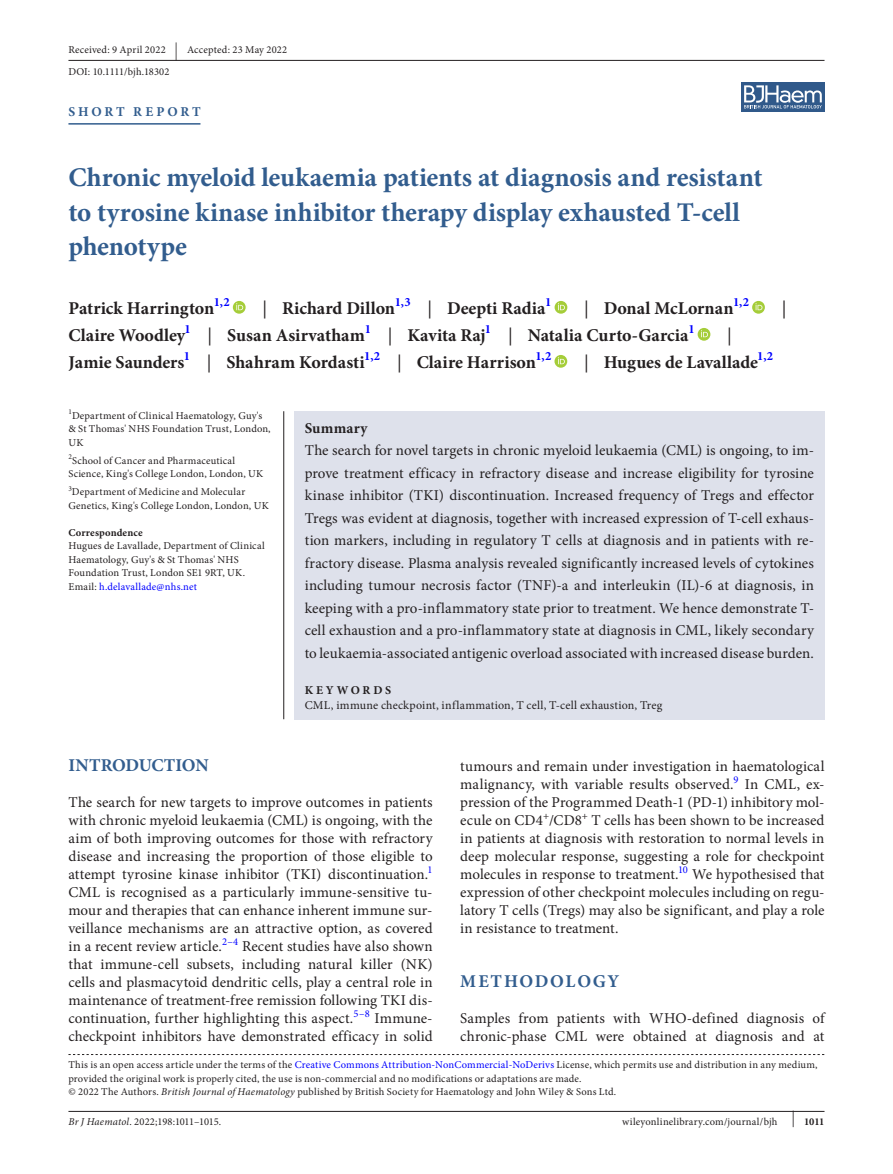
<style>
.page{position:relative;width:893px;height:1174px;background:#fff}
.page>*{position:absolute;margin:0;border:0;box-sizing:border-box;transform-origin:0 0}
.t1{font:700 27px/34.5px "Minion Pro";letter-spacing:-.005em;color:#325d8e}
.t2{font:700 18px "Minion Pro";color:#231f20}
.t3{font:700 18px "Minion Pro";letter-spacing:-.02em;color:#325d8e}
.t4{font:700 18px "Minion Pro";letter-spacing:.1em;color:#325d8e}
.t5{font:18px "Minion Pro";color:#231f20}
.t6{font:15px/18px "Minion Pro";letter-spacing:.005em;color:#231f20;text-align:justify}
.t7{font:700 15px "Minion Pro";letter-spacing:.015em;color:#231f20}
.t8{font:700 13.5px "Minion Pro";letter-spacing:.205em;color:#325d8e}
.t9{font:700 12.6px "Minion Pro";color:#00f}
.t10{font:12px "Minion Pro";letter-spacing:.015em;color:#231f20}
.t11{font:700 12px "Minion Pro";letter-spacing:.225em;color:#231f20}
.t12{font:10.5px/13.5px "Minion Pro";letter-spacing:.015em;color:#231f20}
.t13{font:10.5px "Minion Pro";letter-spacing:-.01em;color:#231f20}
.t14{font:700 10.5px "Minion Pro";letter-spacing:.01em;color:#231f20}
.t15{font:10.5px "Minion Pro";color:#00f}
.t16{font:7.35px "Minion Pro";color:#231f20}
.s1{font-size:18px}
.s2{font-weight:400}
.s3{color:#00f}
.s4{font-style:italic}
.s5{font-weight:700}
</style>
<div class="page">
<hr style="left:68px;top:1111px;width:756px;height:1px;background:#231f20">
<div style="left:741px;top:82px;width:83px;height:30px;background:#30598a"></div>
<svg style="left:744px;top:85px;width:78px;height:23px"></svg>
<hr style="left:68px;top:123px;width:132px;height:2px;background:#325d8e">
<svg style="left:233px;top:301px;width:13px;height:13px"></svg>
<svg style="left:236px;top:303px;width:7px;height:7px"></svg>
<svg style="left:555px;top:301px;width:12px;height:13px"></svg>
<svg style="left:558px;top:303px;width:7px;height:7px"></svg>
<svg style="left:752px;top:301px;width:13px;height:13px"></svg>
<svg style="left:755px;top:303px;width:7px;height:7px"></svg>
<svg style="left:698px;top:328px;width:12px;height:13px"></svg>
<svg style="left:701px;top:330px;width:7px;height:7px"></svg>
<svg style="left:554px;top:355px;width:13px;height:13px"></svg>
<svg style="left:558px;top:357px;width:7px;height:7px"></svg>
<hr style="left:68px;top:60px;width:756px;height:1px;background:#231f20">
<div style="left:294px;top:411px;width:530px;height:308px;background:#dee1eb"></div>
<hr style="left:283px;top:411px;width:1px;height:308px;background:#231f20">
<svg style="left:68px;top:1054px;width:756px;height:1px"></svg>
<p class="t12" style="left:68px;top:39px;width:220px;line-height:21.9px">Received: 9 April 2022 <span class="s1">|</span> Accepted: 23 May 2022<br>DOI: 10.1111/bjh.18302</p>
<p class="t8" style="left:69px;top:102px;width:134px">SHORT REPORT</p>
<h1 class="t1" style="left:68px;top:160px;width:696px">Chronic myeloid leukaemia patients at diagnosis and resistant to tyrosine kinase inhibitor therapy display exhausted T-cell phenotype</h1>
<p class="t2" style="left:68px;top:295px;width:147px">Patrick Harrington</p>
<p class="t9" style="left:214px;top:293px;width:17px">1,2</p>
<p class="t2" style="left:263px;top:295px;width:134px"><span class="s2">|</span> Richard Dillon</p>
<p class="t9" style="left:395px;top:293px;width:18px">1,3</p>
<p class="t2" style="left:428px;top:295px;width:119px"><span class="s2">|</span> Deepti Radia</p>
<p class="t9" style="left:545px;top:293px;width:8px">1</p>
<p class="t2" style="left:584px;top:295px;width:151px"><span class="s2">|</span> Donal McLornan</p>
<p class="t9" style="left:733px;top:293px;width:17px">1,2</p>
<p class="t5" style="left:782px;top:296px;width:6px">|</p>
<p class="t2" style="left:68px;top:322px;width:118px">Claire Woodley</p>
<p class="t9" style="left:184px;top:320px;width:8px">1</p>
<p class="t2" style="left:208px;top:322px;width:159px"><span class="s2">|</span> Susan Asirvatham</p>
<p class="t9" style="left:365px;top:320px;width:8px">1</p>
<p class="t2" style="left:388px;top:322px;width:99px"><span class="s2">|</span> Kavita Raj</p>
<p class="t9" style="left:485px;top:320px;width:8px">1</p>
<p class="t2" style="left:508px;top:322px;width:182px"><span class="s2">|</span> Natalia Curto-Garcia</p>
<p class="t9" style="left:688px;top:320px;width:8px">1</p>
<p class="t5" style="left:727px;top:323px;width:6px">|</p>
<p class="t2" style="left:68px;top:349px;width:117px">Jamie Saunders</p>
<p class="t9" style="left:184px;top:347px;width:8px">1</p>
<p class="t2" style="left:207px;top:349px;width:159px"><span class="s2">|</span> Shahram Kordasti</p>
<p class="t9" style="left:364px;top:347px;width:17px">1,2</p>
<p class="t2" style="left:397px;top:349px;width:140px"><span class="s2">|</span> Claire Harrison</p>
<p class="t9" style="left:535px;top:347px;width:17px">1,2</p>
<p class="t2" style="left:584px;top:349px;width:175px"><span class="s2">|</span> Hugues de Lavallade</p>
<p class="t9" style="left:757px;top:347px;width:17px">1,2</p>
<p class="t16" style="left:68px;top:407px;width:5px">1</p>
<p class="t12" style="left:68px;top:409px;width:204px;text-indent:4px">Department of Clinical Haematology, Guy's &amp; St Thomas' NHS Foundation Trust, London,<br>UK</p>
<p class="t16" style="left:68px;top:452px;width:5px">2</p>
<p class="t12" style="left:68px;top:454px;width:196px;text-indent:4px">School of Cancer and Pharmaceutical<br>Science, King's College London, London, UK</p>
<p class="t16" style="left:68px;top:483px;width:5px">3</p>
<p class="t12" style="left:68px;top:485px;width:202px;text-indent:4px">Department of Medicine and Molecular<br>Genetics, King's College London, London, UK</p>
<p class="t14" style="left:68px;top:525px;width:76px">Correspondence</p>
<p class="t12" style="left:68px;top:539px;width:198px">Hugues de Lavallade, Department of Clinical Haematology, Guy's &amp; St Thomas' NHS Foundation Trust, London SE1 9RT, UK.<br>Email: <span class="s3">h.delavallade@nhs.net</span></p>
<p class="t7" style="left:305px;top:417px;width:64px">Summary</p>
<p class="t6" style="left:305px;top:439px;width:511px;line-height:22.5px">The search for novel targets in chronic myeloid leukaemia (CML) is ongoing, to im&shy;prove treatment efficacy in refractory disease and increase eligibility for tyrosine kinase inhibitor (TKI) discontinuation. Increased frequency of Tregs and effector Tregs was evident at diagnosis, together with increased expression of T-cell exhaus&shy;tion markers, including in regulatory T cells at diagnosis and in patients with re&shy;fractory disease. Plasma analysis revealed significantly increased levels of cytokines including tumour necrosis factor (TNF)-a and interleukin (IL)-6 at diagnosis, in keeping with a pro-inflammatory state prior to treatment. We hence demonstrate T&shy;cell exhaustion and a pro-inflammatory state at diagnosis in CML, likely secondary to leukaemia-associated antigenic overload associated with increased disease burden.</p>
<p class="t11" style="left:305px;top:681px;width:88px">KEYWORDS</p>
<p class="t10" style="left:305px;top:697px;width:359px">CML, immune checkpoint, inflammation, T cell, T-cell exhaustion, Treg</p>
<p class="t3" style="left:68px;top:753px;width:142px">INTRODUCTION</p>
<p class="t6" style="left:68px;top:793px;width:366px">The search for new targets to improve outcomes in patients with chronic myeloid leukaemia (CML) is ongoing, with the aim of both improving outcomes for those with refractory disease and increasing the proportion of those eligible to attempt tyrosine kinase inhibitor (TKI) discontinuation.</p>
<p class="t15" style="left:428px;top:862px;width:7px">1</p>
<p class="t6" style="left:68px;top:883px;width:366px">CML is recognised as a particularly immune-sensitive tu&shy;mour and therapies that can enhance inherent immune sur&shy;veillance mechanisms are an attractive option, as covered in a recent review article.</p>
<p class="t15" style="left:222px;top:934px;width:18px">2–4</p>
<p class="t6" style="left:68px;top:937px;width:366px;text-indent:174px">Recent studies have also shown that immune-cell subsets, including natural killer (NK) cells and plasmacytoid dendritic cells, play a central role in maintenance of treatment-free remission following TKI dis&shy;continuation, further highlighting this aspect.</p>
<p class="t15" style="left:354px;top:1006px;width:18px">5–8</p>
<p class="t6" style="left:68px;top:1009px;width:366px;text-align:right">Immune-<br>checkpoint inhibitors have demonstrated efficacy in solid</p>
<p class="t6" style="left:460px;top:757px;width:366px">tumours and remain under investigation in haematological malignancy, with variable results observed.</p>
<p class="t15" style="left:733px;top:772px;width:7px">9</p>
<p class="t6" style="left:460px;top:775px;width:366px;text-indent:284px">In CML, ex&shy;pression of the Programmed Death-1 (PD-1) inhibitory mol&shy;ecule on CD4 /CD8</p>
<p class="t12" style="left:543px;top:808px;width:8px">+</p>
<p class="t12" style="left:582px;top:808px;width:8px">+</p>
<p class="t6" style="left:460px;top:811px;width:366px;text-indent:131px">T cells has been shown to be increased in patients at diagnosis with restoration to normal levels in deep molecular response, suggesting a role for checkpoint molecules in response to treatment.</p>
<p class="t15" style="left:678px;top:862px;width:11px">10</p>
<p class="t6" style="left:460px;top:865px;width:366px;text-indent:232px">We hypothesised that expression of other checkpoint molecules including on regu&shy;latory T cells (Tregs) may also be significant, and play a role in resistance to treatment.</p>
<p class="t4" style="left:460px;top:969px;width:161px">METHODOLOGY</p>
<p class="t6" style="left:460px;top:1009px;width:366px">Samples from patients with WHO-defined diagnosis of chronic-phase CML were obtained at diagnosis and at</p>
<p class="t12" style="left:68px;top:1058px;width:751px">This is an open access article under the terms of the <span class="s3">Creative Commons Attribution-NonCommercial-NoDerivs</span> License, which permits use and distribution in any medium, provided the original work is properly cited, the use is non-commercial and no modifications or adaptations are made.<br>© 2022 The Authors. <span class="s4">British Journal of Haematology</span> published by British Society for Haematology and John Wiley &amp; Sons Ltd.</p>
<p class="t13" style="left:68px;top:1114px;width:154px"><span class="s4">Br J Haematol</span>. 2022;198:1011–1015.</p>
<p class="t12" style="left:622px;top:1115px;width:204px">wileyonlinelibrary.com/journal/bjh <sup>|</sup> <span class="s5">1011</span></p>
</div>
